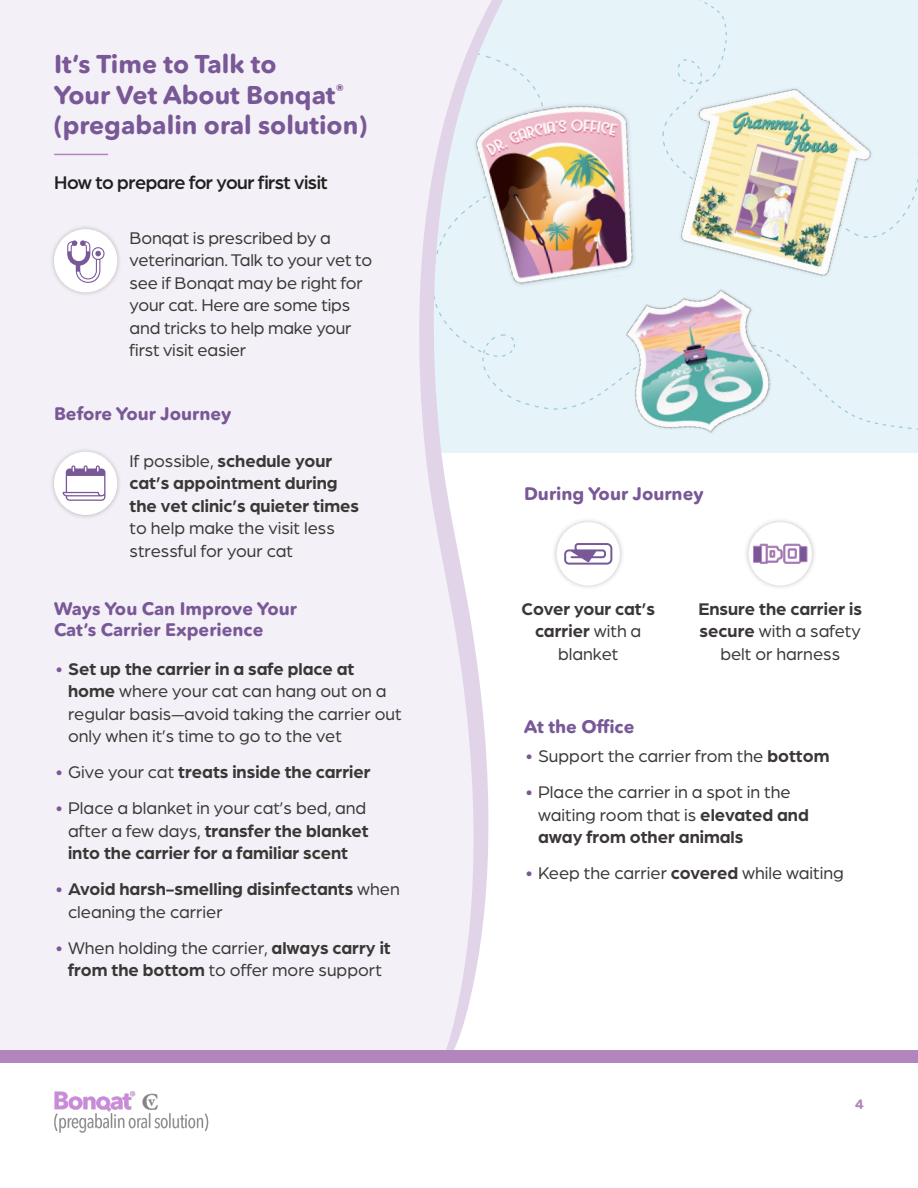
<style>
.page{position:relative;width:918px;height:1188px;background:#fff}
.page>*{position:absolute;margin:0;border:0;box-sizing:border-box;transform-origin:0 0}
.t1{font:700 25.5px/30.6px "Avenir Next Rounded Std";color:#795897}
.t2{font:500 19.5px "Arboria";letter-spacing:-.025em;color:#231f20}
.t3{font:18px/22.5px "Arboria";color:#3b3736}
.t4{font:700 18px/22.5px "Arboria";color:#3b3736}
.t5{font:700 18px/21px "Avenir Next Rounded Std";color:#795897}
.t6{font:700 13.5px "Avenir Next Rounded Std";color:#b286bc}
.s1{font-weight:400}
.s2{font-family:"Inter";font-weight:300;color:#795897}
.s3{font-weight:700}
</style>
<div class="page">
<img style="left:54px;top:1091px;width:155px;height:42px">
<div style="left:0;top:1050px;width:918px;height:13px;background:#b286bc"></div>
<div style="left:420px;top:0;width:498px;height:452px;background:#e6f4f9"></div>
<div style="left:552px;top:517px;width:73px;height:74px;background:#231f20;opacity:.25"></div>
<div style="left:557px;top:522px;width:63px;height:63px;background:#fff;border-radius:50%"></div>
<div style="left:743px;top:517px;width:74px;height:74px;background:#231f20;opacity:.25"></div>
<div style="left:749px;top:522px;width:63px;height:63px;background:#fff;border-radius:50%"></div>
<svg style="left:564px;top:543px;width:48px;height:22px"></svg>
<svg style="left:753px;top:544px;width:54px;height:20px"></svg>
<img style="left:619px;top:289px;width:161px;height:144px">
<img style="left:678px;top:65px;width:206px;height:212px">
<img style="left:506px;top:73px;width:174px;height:227px">
<svg style="left:492px;top:0;width:14px;height:453px"></svg>
<svg style="left:0;top:0;width:492px;height:1050px;fill:#f4f0f7"></svg>
<hr style="left:54px;top:154px;width:54px;height:1px;background:#b286bc">
<div style="left:49px;top:447px;width:73px;height:72px;background:#231f20;opacity:.25"></div>
<div style="left:54px;top:452px;width:63px;height:63px;background:#fff;border-radius:50%"></div>
<div style="left:49px;top:224px;width:73px;height:73px;background:#231f20;opacity:.25"></div>
<div style="left:54px;top:229px;width:63px;height:63px;background:#fff;border-radius:50%"></div>
<svg style="left:63px;top:465px;width:42px;height:36px"></svg>
<svg style="left:67px;top:240px;width:38px;height:43px"></svg>
<p class="t1" style="left:54px;top:49px;width:315px">It’s Time to Talk to<br>Your Vet About Bonqat<sup>® </sup>(pregabalin oral solution)</p>
<p class="t2" style="left:54px;top:169px;width:275px">How to prepare for your first visit</p>
<p class="t3" style="left:130px;top:226px;width:244px">Bonqat is prescribed by a veterinarian. Talk to your vet to see if Bonqat may be right for your cat. Here are some tips and tricks to help make your first visit easier</p>
<p class="t5" style="left:54px;top:403px;width:179px">Before Your Journey</p>
<p class="t4" style="left:130px;top:448px;width:231px"><span class="s1">If possible,</span> schedule your cat’s appointment during the vet clinic’s quieter times <span class="s1">to help make the visit less stressful for your cat</span></p>
<p class="t5" style="left:54px;top:598px;width:244px">Ways You Can Improve Your<br>Cat’s Carrier Experience</p>
<p class="t3" style="left:68px;top:657px;width:335px;text-indent:-14px"><span class="s2">•</span> <span class="s3">Set up the carrier in a safe place at home</span> where your cat can hang out on a regular basis—avoid taking the carrier out only when it’s time to go to the vet</p>
<p class="t4" style="left:54px;top:760px;width:318px"><span class="s2">•</span> <span class="s1">Give your cat</span> treats inside the carrier</p>
<p class="t4" style="left:68px;top:796px;width:302px;text-indent:-14px"><span class="s2">•</span> <span class="s1">Place a blanket in your cat’s bed, and after a few days,</span> transfer the blanket into the carrier for a familiar scent</p>
<p class="t4" style="left:68px;top:877px;width:333px;text-indent:-14px"><span class="s2">•</span> Avoid harsh-smelling disinfectants <span class="s1">when cleaning the carrier</span></p>
<p class="t3" style="left:54px;top:936px;width:338px;text-align:center"><span class="s2">•</span> When holding the carrier, <span class="s3">always carry it from the bottom</span> to offer more support</p>
<p class="t5" style="left:524px;top:483px;width:181px">During Your Journey</p>
<p class="t4" style="left:521px;top:596px;width:135px;text-align:center">Cover your cat’s carrier <span class="s1">with a blanket</span></p>
<p class="t5" style="left:524px;top:716px;width:112px">At the Office</p>
<p class="t4" style="left:698px;top:596px;width:165px;text-align:center">Ensure the carrier is secure <span class="s1">with a safety belt or harness</span></p>
<p class="t3" style="left:524px;top:744px;width:307px"><span class="s2">•</span> Support the carrier from the <span class="s3">bottom</span></p>
<p class="t3" style="left:538px;top:780px;width:272px;text-indent:-14px"><span class="s2">•</span> Place the carrier in a spot in the waiting room that is <span class="s3">elevated and away from other animals</span></p>
<p class="t3" style="left:524px;top:861px;width:321px"><span class="s2">•</span> Keep the carrier <span class="s3">covered</span> while waiting</p>
<p class="t6" style="left:855px;top:1096px;width:10px">4</p>
</div>
